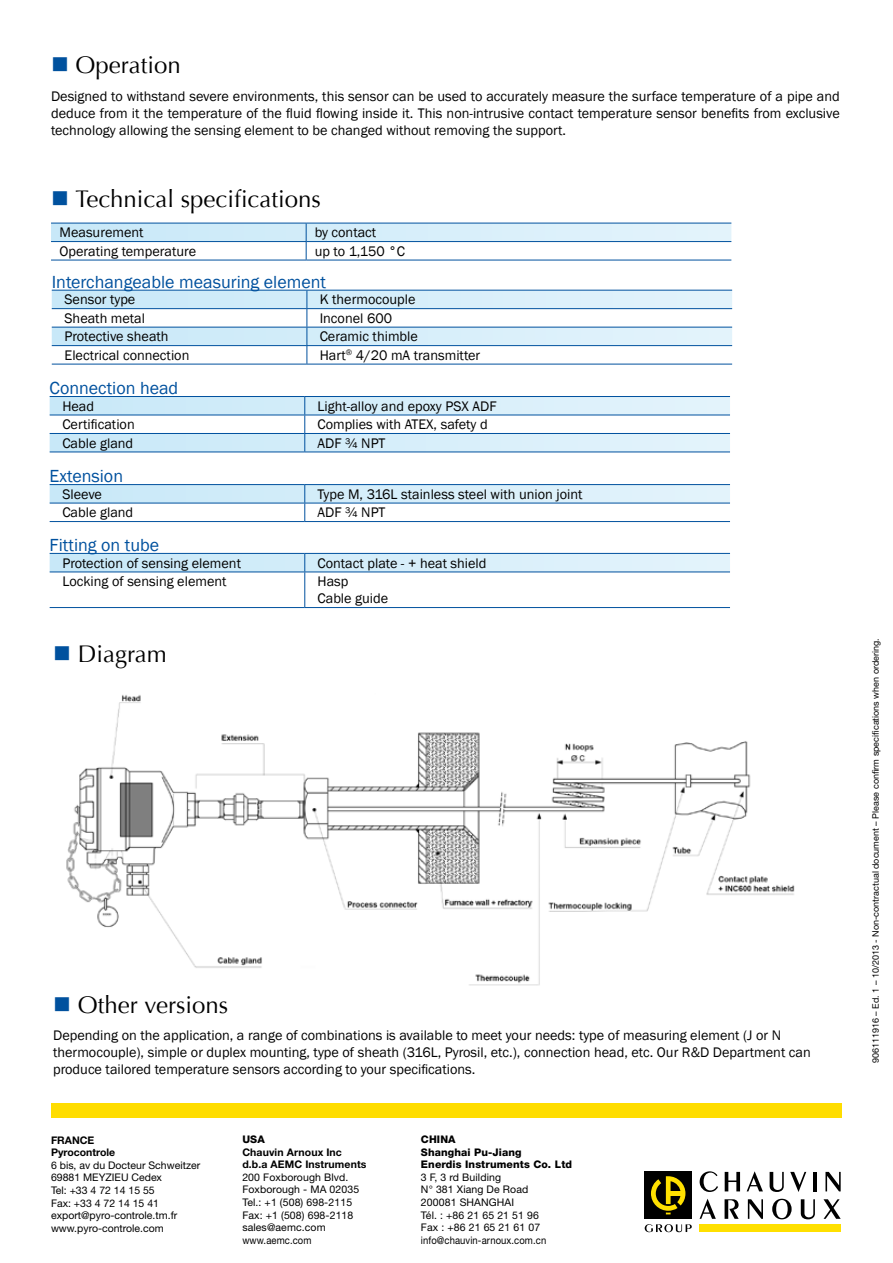
<style>
.page{position:relative;width:893px;height:1263px;background:#fff}
.page>*{position:absolute;margin:0;border:0;box-sizing:border-box;transform-origin:0 0}
.t1{font:24px "Optima";color:#000}
.t2{font:18px "Franklin Gothic";color:#00519e}
.t3{font:14.25px/17.1px "Franklin Gothic";color:#000}
.t4{font:10.5px/12.6px "Helvetica Neue LT Std";letter-spacing:.01em;color:#000}
.t5{font:10.5px/12.6px "Helvetica Neue";color:#000}
.t6{font:800 10.5px/12.6px "Helvetica Neue LT Std";letter-spacing:.01em;color:#000}
.t7{font:700 10.5px/12.6px "Helvetica Neue LT Std";letter-spacing:.01em;color:#000}
.t8{font:700 10.5px/12.6px "Helvetica Neue LT";color:#000}
.t9{font:9px "Helvetica Neue";color:#000}
.s1{color:#00519e}
</style>
<div class="page">
<div style="left:51px;top:1103px;width:791px;height:15px;background:#fd0"></div>
<div style="left:699px;top:1224px;width:142px;height:8px;background:#ffe000"></div>
<div style="left:645px;top:1172px;width:47px;height:47px;background:#000"></div>
<svg style="left:651px;top:1176px;width:34px;height:38px"></svg>
<svg style="left:700px;top:1171px;width:18px;height:21px"></svg>
<svg style="left:725px;top:1172px;width:15px;height:19px"></svg>
<svg style="left:747px;top:1171px;width:16px;height:20px"></svg>
<svg style="left:770px;top:1172px;width:14px;height:20px"></svg>
<svg style="left:790px;top:1172px;width:16px;height:20px"></svg>
<hr style="left:813px;top:1172px;width:4px;height:19px;background:#000">
<svg style="left:825px;top:1172px;width:16px;height:19px"></svg>
<svg style="left:700px;top:1199px;width:16px;height:20px"></svg>
<svg style="left:725px;top:1199px;width:14px;height:20px"></svg>
<svg style="left:748px;top:1199px;width:15px;height:20px"></svg>
<svg style="left:772px;top:1199px;width:20px;height:20px"></svg>
<svg style="left:801px;top:1199px;width:14px;height:20px"></svg>
<svg style="left:823px;top:1199px;width:18px;height:20px"></svg>
<svg style="left:645px;top:1224px;width:47px;height:8px"></svg>
<svg style="left:52px;top:290px;width:680px;height:74px"></svg>
<hr style="left:52px;top:364px;width:255px;height:1px;background:#00519e">
<hr style="left:307px;top:364px;width:425px;height:1px;background:#00519e">
<svg style="left:50px;top:396px;width:680px;height:56px"></svg>
<hr style="left:50px;top:452px;width:255px;height:1px;background:#00519e">
<hr style="left:305px;top:452px;width:425px;height:1px;background:#00519e">
<hr style="left:50px;top:484px;width:255px;height:1px;background:#00519e">
<hr style="left:305px;top:484px;width:425px;height:1px;background:#00519e">
<svg style="left:50px;top:485px;width:680px;height:36px"></svg>
<hr style="left:50px;top:521px;width:255px;height:1px;background:#00519e">
<hr style="left:305px;top:521px;width:425px;height:1px;background:#00519e">
<svg style="left:50px;top:553px;width:680px;height:19px;background:#c5e1f2"></svg>
<hr style="left:50px;top:572px;width:255px;height:1px;background:#00519e">
<hr style="left:305px;top:572px;width:425px;height:1px;background:#00519e">
<hr style="left:304px;top:572px;width:1px;height:35px;background:#00519e">
<hr style="left:50px;top:607px;width:255px;height:1px;background:#00519e">
<hr style="left:305px;top:607px;width:425px;height:1px;background:#00519e">
<img style="left:66px;top:695px;width:729px;height:291px">
<svg style="left:51px;top:223px;width:680px;height:37px"></svg>
<hr style="left:51px;top:260px;width:255px;height:1px;background:#00519e">
<hr style="left:306px;top:260px;width:425px;height:1px;background:#00519e">
<h1 class="t1" style="left:51px;top:51px;width:131px"><span class="s1">■</span> Operation</h1>
<p class="t3" style="left:51px;top:88px;width:790px;text-align:justify">Designed to withstand severe environments, this sensor can be used to accurately measure the surface temperature of a pipe and deduce from it the temperature of the fluid flowing inside it. This non-intrusive contact temperature sensor benefits from exclusive technology allowing the sensing element to be changed without removing the support.</p>
<h1 class="t1" style="left:51px;top:185px;width:271px"><span class="s1">■</span> Technical specifications</h1>
<p class="t3" style="left:60px;top:224px;width:86px">Measurement</p>
<p class="t3" style="left:315px;top:224px;width:63px">by contact</p>
<p class="t3" style="left:60px;top:243px;width:138px">Operating temperature</p>
<p class="t3" style="left:315px;top:243px;width:92px">up to 1,150 °C</p>
<p class="t2" style="left:52px;top:270px;width:276px">Interchangeable measuring element</p>
<p class="t3" style="left:65px;top:291px;width:72px">Sensor type</p>
<p class="t3" style="left:320px;top:291px;width:97px">K thermocouple</p>
<p class="t3" style="left:65px;top:310px;width:82px">Sheath metal</p>
<p class="t3" style="left:320px;top:310px;width:74px">Inconel 600</p>
<p class="t3" style="left:65px;top:328px;width:106px">Protective sheath</p>
<p class="t3" style="left:320px;top:328px;width:100px">Ceramic thimble</p>
<p class="t3" style="left:65px;top:347px;width:126px">Electrical connection</p>
<p class="t3" style="left:320px;top:347px;width:162px">Hart<sup>®</sup> 4/20 mA transmitter</p>
<p class="t3" style="left:62px;top:398px;width:33px">Head</p>
<p class="t3" style="left:318px;top:398px;width:181px">Light-alloy and epoxy PSX ADF</p>
<p class="t3" style="left:62px;top:416px;width:74px">Certification</p>
<p class="t3" style="left:318px;top:416px;width:172px">Complies with ATEX, safety d</p>
<p class="t3" style="left:62px;top:435px;width:72px">Cable gland</p>
<p class="t3" style="left:318px;top:435px;width:70px">ADF ¾ NPT</p>
<p class="t3" style="left:62px;top:486px;width:41px">Sleeve</p>
<p class="t3" style="left:318px;top:486px;width:266px">Type M, 316L stainless steel with union joint</p>
<p class="t3" style="left:62px;top:504px;width:72px">Cable gland</p>
<p class="t3" style="left:318px;top:504px;width:70px">ADF ¾ NPT</p>
<p class="t3" style="left:62px;top:555px;width:180px">Protection of sensing element</p>
<p class="t3" style="left:318px;top:555px;width:171px">Contact plate - + heat shield</p>
<p class="t3" style="left:62px;top:573px;width:166px">Locking of sensing element</p>
<p class="t3" style="left:318px;top:573px;width:72px">Hasp<br>Cable guide</p>
<p class="t2" style="left:50px;top:377px;width:130px">Connection head</p>
<p class="t2" style="left:50px;top:465px;width:75px">Extension</p>
<p class="t2" style="left:50px;top:534px;width:111px">Fitting on tube</p>
<h1 class="t1" style="left:53px;top:640px;width:115px"><span class="s1">■</span> Diagram</h1>
<h1 class="t1" style="left:53px;top:991px;width:177px"><span class="s1">■</span> Other versions</h1>
<p class="t3" style="left:53px;top:1027px;width:759px">Depending on the application, a range of combinations is available to meet your needs: type of measuring element (J or N thermocouple), simple or duplex mounting, type of sheath (316L, Pyrosil, etc.), connection head, etc. Our R&amp;D Department can produce tailored temperature sensors according to your specifications.</p>
<p class="t8" style="left:51px;top:1133px;width:66px">FRANCE<br>Pyrocontrole</p>
<p class="t5" style="left:51px;top:1158px;width:151px">6 bis, av du Docteur Schweitzer<br>69881 MEYZIEU Cedex<br>Tel: +33 4 72 14 15 55<br>Fax: +33 4 72 14 15 41 export@pyro-controle.tm.fr www.pyro-controle.com</p>
<p class="t6" style="left:242px;top:1133px;width:24px">USA</p>
<p class="t7" style="left:242px;top:1145px;width:126px">Chauvin Arnoux Inc d.b.a AEMC Instruments</p>
<p class="t4" style="left:242px;top:1170px;width:118px">200 Foxborough Blvd.<br>Foxborough - MA 02035<br>Tel.: +1 (508) 698-2115<br>Fax: +1 (508) 698-2118 sales@aemc.com www.aemc.com</p>
<p class="t6" style="left:421px;top:1133px;width:153px">ChinA<br>Shanghai Pu-Jiang<br>Enerdis Instruments Co. Ltd</p>
<p class="t4" style="left:421px;top:1170px;width:127px">3 F, 3 rd Building<br>N° 381 Xiang De Road<br>200081 SHANGHAI<br>Tél. : +86 21 65 21 51 96<br>Fax : +86 21 65 21 61 07 info@chauvin-arnoux.com.cn</p>
<p class="t9" style="left:870px;top:1063px;width:426px;rotate:-90deg">906111916 – Ed. 1 – 10/2013 - Non-contractual document – Please confirm specifications when ordering.</p>
</div>
